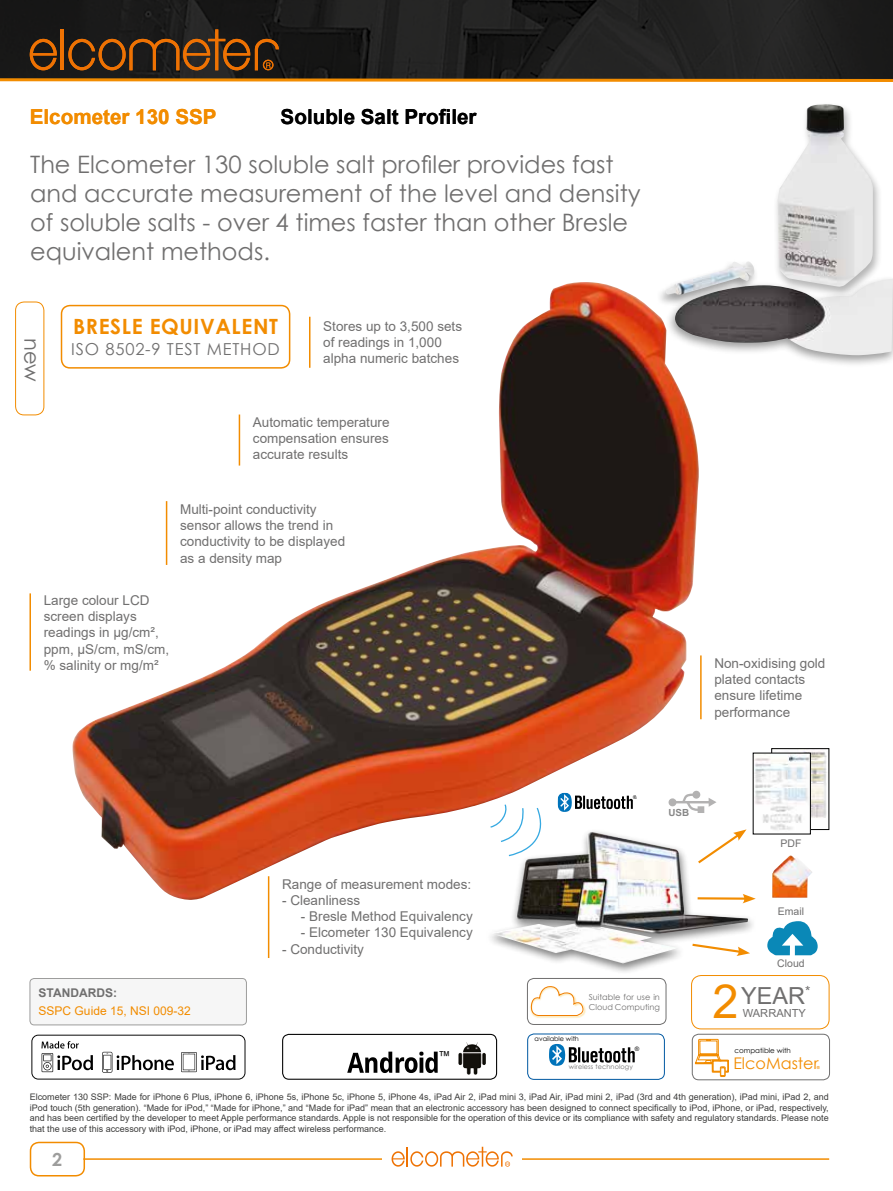
<style>
.page{position:relative;width:893px;height:1191px;background:#fff}
.page>*{position:absolute;margin:0;border:0;box-sizing:border-box;transform-origin:0 0}
.t1{font:24px/28.8px "Century Gothic";color:#706f6f}
.t2{font:23.55px "Arial";color:#706f6f}
.t3{font:700 21px "Century Gothic";letter-spacing:.03em;color:#f28c00}
.t4{font:21px "Century Gothic";color:#706f6f}
.t5{font:700 20.7px "Arial";color:#000}
.t6{font:700 20.7px "Arial";color:#f28c00}
.t7{font:700 18px "Century Gothic";color:#9d9d9c}
.t8{font:16.5px "Century Gothic";letter-spacing:.05em;color:#706f6f}
.t9{font:16.05px "Century Gothic";color:#f28c00}
.t10{font:13.5px/16.2px "Arial";color:#706f6f}
.t11{font:12.45px "Arial";color:#000}
.t12{font:12px "Arial";color:#f28c00}
.t13{font:700 12px "Arial";color:#706f6f}
.t14{font:11.1px "Arial";color:#706f6f}
.t15{font:10.5px "Arial";color:#706f6f}
.t16{font:700 9.75px "Arial";color:#878787}
.t17{font:9px/10.8px "Arial";color:#3c3c3b;text-align:justify}
.t18{font:8.1px/9.8px "Century Gothic";color:#706f6f}
.t19{font:7.05px "Century Gothic";color:#000}
.t20{font:6.45px "Century Gothic";letter-spacing:.02em;color:#706f6f}
.t21{font:6.45px "Century Gothic";color:#000}
.t22{font:6.15px "Arial";color:#000}
.t23{font:5.4px "Arial";color:#000}
.t24{font:700 4.2px "Arial";color:#f28c00}
.s1{font-size:46.95px;color:#f28c00}
</style>
<div class="page">
<div style="left:30px;top:1141px;width:55px;height:35px;border:2px solid #f28c00;border-radius:9px"></div>
<hr style="left:83px;top:1158px;width:746px;height:1px;background:#f28c00">
<div style="left:382px;top:1139px;width:140px;height:35px;background:#fff"></div>
<svg style="left:392px;top:1146px;width:121px;height:20px"></svg>
<div style="left:0;top:0;width:893px;height:79px;background:#20201f"></div>
<hr style="left:61px;top:29px;width:3px;height:41px;background:#ee7203">
<svg style="left:30px;top:39px;width:27px;height:31px"></svg>
<svg style="left:68px;top:29px;width:211px;height:41px"></svg>
<svg style="left:0;top:77px;width:893px;height:5px"></svg>
<img style="left:72px;top:282px;width:627px;height:618px">
<svg style="left:549px;top:1044px;width:86px;height:21px"></svg>
<div style="left:527px;top:1033px;width:138px;height:46px;border:1px solid #0059a2;border-radius:7px"></div>
<div style="left:692px;top:1033px;width:138px;height:47px;border:1px solid #706f6f;border-radius:7px"></div>
<svg style="left:695px;top:1039px;width:34px;height:38px"></svg>
<div style="left:282px;top:1033px;width:215px;height:46px;border:1px solid #000;border-radius:6px"></div>
<img style="left:458px;top:1042px;width:28px;height:32px">
<svg style="left:347px;top:1051px;width:91px;height:22px"></svg>
<svg style="left:31px;top:1034px;width:214px;height:45px"></svg>
<div style="left:665px;top:274px;width:228px;height:94px;background:#000;opacity:.4"></div>
<img style="left:672px;top:278px;width:221px;height:77px">
<div style="left:656px;top:259px;width:103px;height:48px;background:#000;opacity:.4"></div>
<img style="left:666px;top:261px;width:88px;height:34px">
<div style="left:773px;top:101px;width:110px;height:198px;background:#000;opacity:.3"></div>
<img style="left:778px;top:104px;width:95px;height:183px">
<div style="left:61px;top:305px;width:229px;height:63px;border:2px solid #f28c00;border-radius:9px"></div>
<div style="left:15px;top:302px;width:29px;height:113px;border:1px solid #f28c00;border-radius:9px"></div>
<hr style="left:309px;top:317px;width:1px;height:51px;background:#f28c00">
<hr style="left:239px;top:414px;width:1px;height:51px;background:#f28c00">
<hr style="left:166px;top:501px;width:1px;height:64px;background:#f28c00">
<hr style="left:29px;top:593px;width:2px;height:77px;background:#f28c00">
<hr style="left:268px;top:876px;width:1px;height:82px;background:#f28c00">
<div style="left:691px;top:975px;width:138px;height:54px;border:1px solid #f28c00;border-radius:10px"></div>
<div style="left:527px;top:978px;width:139px;height:46px;border:1px solid #706f6f;border-radius:7px"></div>
<img style="left:534px;top:1006px;width:52px;height:12px">
<svg style="left:530px;top:986px;width:54px;height:30px"></svg>
<hr style="left:700px;top:655px;width:2px;height:64px;background:#f28c00">
<div style="left:484px;top:828px;width:273px;height:147px;background:#000;opacity:.5"></div>
<img style="left:490px;top:832px;width:258px;height:131px">
<svg style="left:669px;top:790px;width:47px;height:23px"></svg>
<svg style="left:489px;top:803px;width:58px;height:54px"></svg>
<svg style="left:558px;top:792px;width:75px;height:20px"></svg>
<svg style="left:696px;top:829px;width:50px;height:36px"></svg>
<svg style="left:690px;top:942px;width:60px;height:14px"></svg>
<hr style="left:698px;top:897px;width:48px;height:2px;background:#f28c00">
<svg style="left:742px;top:894px;width:14px;height:9px"></svg>
<img style="left:772px;top:855px;width:40px;height:42px">
<img style="left:774px;top:751px;width:53px;height:76px">
<div style="left:772px;top:748px;width:57px;height:81px;border:1px solid #000"></div>
<img style="left:755px;top:755px;width:53px;height:77px">
<svg style="left:767px;top:921px;width:51px;height:34px"></svg>
<div style="left:30px;top:978px;width:216px;height:47px;background:#f6f6f6;border-radius:4px"></div>
<div style="left:30px;top:978px;width:217px;height:47px;border:1px solid #9d9d9c;border-radius:4px"></div>
<h3 class="t6" style="left:30px;top:103px;width:188px">Elcometer 130 SSP</h3>
<h3 class="t5" style="left:281px;top:103px;width:197px">Soluble Salt Profiler</h3>
<h1 class="t1" style="left:30px;top:150px;width:612px">The Elcometer 130 soluble salt profiler provides fast and accurate measurement of the level and density of soluble salts - over 4 times faster than other Bresle equivalent methods.</h1>
<h3 class="t4" style="left:47px;top:338px;width:45px;rotate:90deg">new</h3>
<h3 class="t3" style="left:73px;top:310px;width:206px">BRESLE EQUIVALENT</h3>
<h3 class="t8" style="left:71px;top:337px;width:210px">ISO 8502-9 TEST METHOD</h3>
<h3 class="t10" style="left:323px;top:318px;width:140px">Stores up to 3,500 sets of readings in 1,000 alpha numeric batches</h3>
<h3 class="t10" style="left:253px;top:414px;width:138px;text-align:justify">Automatic temperature compensation ensures accurate results</h3>
<h3 class="t10" style="left:44px;top:592px;width:127px">Large colour LCD screen displays readings in µg/cm², ppm, µS/cm, mS/cm, % salinity or mg/m²</h3>
<h3 class="t10" style="left:180px;top:501px;width:167px">Multi-point conductivity sensor allows the trend in conductivity to be displayed as a density map</h3>
<h3 class="t10" style="left:282px;top:876px;width:191px">Range of measurement modes:</h3>
<h3 class="t10" style="left:282px;top:892px;width:80px">- Cleanliness</h3>
<h3 class="t10" style="left:301px;top:908px;width:173px">- Bresle Method Equivalency</h3>
<h3 class="t10" style="left:301px;top:924px;width:173px">- Elcometer 130 Equivalency</h3>
<h3 class="t10" style="left:282px;top:940px;width:83px">- Conductivity</h3>
<h3 class="t13" style="left:39px;top:984px;width:80px">STANDARDS:</h3>
<h3 class="t12" style="left:39px;top:1003px;width:154px">SSPC Guide 15, NSI 009-32</h3>
<h3 class="t11" style="left:438px;top:1047px;width:14px">™</h3>
<h3 class="t10" style="left:714px;top:655px;width:113px">Non-oxidising gold plated contacts ensure lifetime performance</h3>
<p class="t23" style="left:633px;top:793px;width:5px">®</p>
<p class="t16" style="left:669px;top:806px;width:22px">USB</p>
<p class="t18" style="left:589px;top:992px;width:73px">Suitable for use in<br>Cloud Computing</p>
<p class="t21" style="left:535px;top:1034px;width:46px">available with</p>
<p class="t20" style="left:569px;top:1062px;width:66px">wireless technology</p>
<p class="t22" style="left:635px;top:1044px;width:6px">®</p>
<p class="t15" style="left:780px;top:836px;width:23px">PDF</p>
<p class="t15" style="left:778px;top:903px;width:28px">Email</p>
<p class="t15" style="left:777px;top:956px;width:29px">Cloud</p>
<h2 class="t2" style="left:712px;top:979px;width:99px"><span class="s1">2</span> YEAR<sup>*</sup></h2>
<p class="t14" style="left:743px;top:1005px;width:65px">WARRANTY</p>
<p class="t19" style="left:735px;top:1045px;width:58px">compatible with</p>
<h3 class="t9" style="left:733px;top:1052px;width:87px">ElcoMaster</h3>
<p class="t24" style="left:817px;top:1064px;width:5px">®</p>
<p class="t17" style="left:30px;top:1091px;width:800px">Elcometer 130 SSP: Made for iPhone 6 Plus, iPhone 6, iPhone 5s, iPhone 5c, iPhone 5, iPhone 4s, iPad Air 2, iPad mini 3, iPad Air, iPad mini 2, iPad (3rd and 4th generation), iPad mini, iPad 2, and iPod touch (5th generation). “Made for iPod,” “Made for iPhone,” and “Made for iPad” mean that an electronic accessory has been designed to connect specifically to iPod, iPhone, or iPad, respectively, and has been certified by the developer to meet Apple performance standards. Apple is not responsible for the operation of this device or its compliance with safety and regulatory standards. Please note that the use of this accessory with iPod, iPhone, or iPad may affect wireless performance.</p>
<h3 class="t7" style="left:52px;top:1145px;width:12px">2</h3>
</div>
